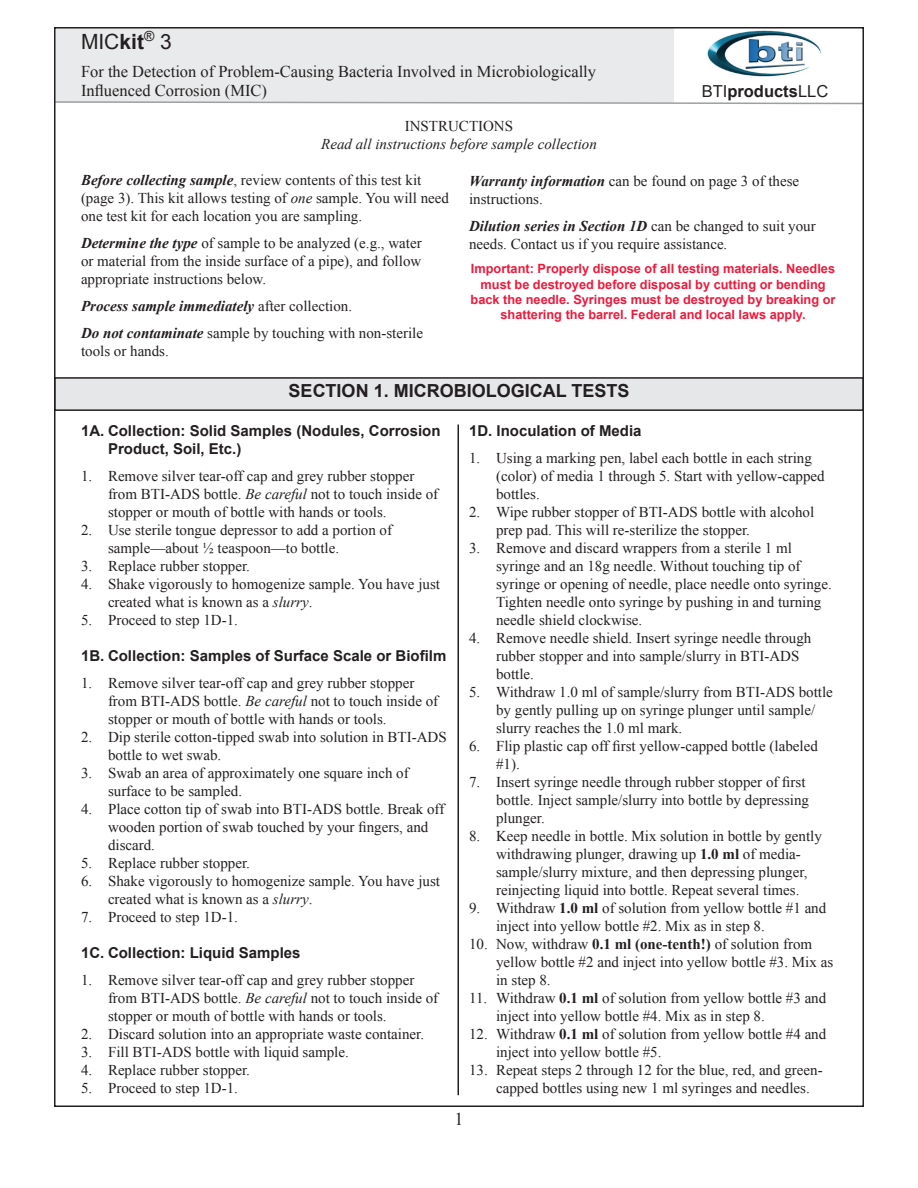
<style>
.page{position:relative;width:918px;height:1188px;background:#fff}
.page>*{position:absolute;margin:0;border:0;box-sizing:border-box;transform-origin:0 0}
.t1{font:21px "Arial";color:#231f20}
.t2{font:700 18px "Arial";color:#231f20}
.t3{font:18px "Times New Roman";color:#231f20}
.t4{font:16.5px/19.5px "Times New Roman";color:#231f20}
.t5{font:700 16.5px "Arial";color:#231f20}
.t6{font:15px/18px "Times New Roman";color:#231f20}
.t7{font:700 15px/18px "Arial";color:#231f20}
.t8{font:italic 15px "Times New Roman";color:#231f20}
.t9{font:700 12.75px/15.3px "Arial";color:#ed1a3d;text-align:center}
.s1{font-weight:700}
.s2{font-weight:400}
.s3{font-weight:700;font-style:italic}
.s4{font-style:italic}
</style>
<div class="page">
<div style="left:55px;top:28px;width:619px;height:75px;background:#e9eaeb"></div>
<img style="left:707px;top:30px;width:114px;height:47px">
<svg style="left:57px;top:101px;width:804px;height:4px"></svg>
<hr style="left:458px;top:425px;width:1px;height:670px;background:#231f20">
<div style="left:55px;top:378px;width:808px;height:32px;background:#e6e7e9"></div>
<div style="left:54px;top:377px;width:810px;height:34px;border:2px solid #231f20"></div>
<h1 class="t1" style="left:81px;top:28px;width:92px">MIC<span class="s1">kit</span><sup>®</sup> 3</h1>
<p class="t4" style="left:81px;top:61px;width:517px">For the Detection of Problem-Causing Bacteria Involved in Microbiologically<br>Influenced Corrosion (MIC)</p>
<p class="t6" style="left:405px;top:117px;width:110px">INSTRUCTIONS</p>
<p class="t8" style="left:321px;top:134px;width:277px">Read all instructions before sample collection</p>
<p class="t5" style="left:702px;top:80px;width:128px"><span class="s2">BTI</span>products<span class="s2">LLC</span></p>
<p class="t6" style="left:81px;top:171px;width:370px"><span class="s3">Before collecting sample</span>, review contents of this test kit (page 3). This kit allows testing of <span class="s4">one</span> sample. You will need one test kit for each location you are sampling.</p>
<p class="t6" style="left:81px;top:234px;width:342px;text-align:justify"><span class="s3">Determine the type</span> of sample to be analyzed (e.g., water or material from the inside surface of a pipe), and follow appropriate instructions below.</p>
<p class="t6" style="left:81px;top:292px;width:344px;line-height:27px"><span class="s3">Process sample immediately</span> after collection.<br><span class="s3">Do not contaminate</span> sample by touching with non-sterile</p>
<p class="t6" style="left:81px;top:342px;width:89px">tools or hands.</p>
<p class="t6" style="left:469px;top:172px;width:332px"><span class="s3">Warranty information</span> can be found on page 3 of these instructions.</p>
<p class="t6" style="left:469px;top:217px;width:348px"><span class="s3">Dilution series in Section 1D</span> can be changed to suit your needs. Contact us if you require assistance.</p>
<p class="t9" style="left:471px;top:262px;width:366px">Important: Properly dispose of all testing materials. Needles must be destroyed before disposal by cutting or bending back the needle. Syringes must be destroyed by breaking or shattering the barrel. Federal and local laws apply.</p>
<p class="t2" style="left:289px;top:379px;width:342px">SECTION 1. MICROBIOLOGICAL TESTS</p>
<p class="t7" style="left:108px;top:422px;width:334px;text-indent:-27px">1A. Collection: Solid Samples (Nodules, Corrosion<br>Product, Soil, Etc.)</p>
<p class="t6" style="left:108px;top:467px;width:332px;text-indent:-27px">1. Remove silver tear-off cap and grey rubber stopper from BTI-ADS bottle. <span class="s4">Be careful</span> not to touch inside of stopper or mouth of bottle with hands or tools.</p>
<p class="t6" style="left:108px;top:521px;width:286px;text-indent:-27px">2. Use sterile tongue depressor to add a portion of sample—about ½ teaspoon—to bottle.</p>
<p class="t6" style="left:81px;top:557px;width:171px">3. Replace rubber stopper.</p>
<p class="t6" style="left:108px;top:575px;width:334px;text-indent:-27px">4. Shake vigorously to homogenize sample. You have just created what is known as a <span class="s4">slurry</span>.</p>
<p class="t6" style="left:81px;top:611px;width:158px">5. Proceed to step 1D-1.</p>
<p class="t7" style="left:81px;top:647px;width:367px">1B. Collection: Samples of Surface Scale or Biofilm</p>
<p class="t6" style="left:108px;top:674px;width:332px;text-indent:-27px">1. Remove silver tear-off cap and grey rubber stopper from BTI-ADS bottle. <span class="s4">Be careful</span> not to touch inside of stopper or mouth of bottle with hands or tools.</p>
<p class="t6" style="left:108px;top:728px;width:340px;text-indent:-27px">2. Dip sterile cotton-tipped swab into solution in BTI-ADS bottle to wet swab.</p>
<p class="t6" style="left:108px;top:764px;width:302px;text-indent:-27px">3. Swab an area of approximately one square inch of surface to be sampled.</p>
<p class="t6" style="left:108px;top:800px;width:338px;text-indent:-27px">4. Place cotton tip of swab into BTI-ADS bottle. Break off wooden portion of swab touched by your fingers, and discard.</p>
<p class="t6" style="left:81px;top:854px;width:171px">5. Replace rubber stopper.</p>
<p class="t6" style="left:108px;top:872px;width:334px;text-indent:-27px">6. Shake vigorously to homogenize sample. You have just created what is known as a <span class="s4">slurry</span>.</p>
<p class="t6" style="left:81px;top:908px;width:158px">7. Proceed to step 1D-1.</p>
<p class="t7" style="left:81px;top:944px;width:221px">1C. Collection: Liquid Samples</p>
<p class="t6" style="left:108px;top:971px;width:332px;text-indent:-27px">1. Remove silver tear-off cap and grey rubber stopper from BTI-ADS bottle. <span class="s4">Be careful</span> not to touch inside of stopper or mouth of bottle with hands or tools.</p>
<p class="t6" style="left:81px;top:1025px;width:345px">2. Discard solution into an appropriate waste container.</p>
<p class="t6" style="left:81px;top:1043px;width:269px">3. Fill BTI-ADS bottle with liquid sample.</p>
<p class="t6" style="left:81px;top:1061px;width:171px">4. Replace rubber stopper.</p>
<p class="t6" style="left:81px;top:1079px;width:158px">5. Proceed to step 1D-1.</p>
<p class="t7" style="left:469px;top:422px;width:174px">1D. Inoculation of Media</p>
<p class="t6" style="left:496px;top:449px;width:330px;text-indent:-27px">1. Using a marking pen, label each bottle in each string (color) of media 1 through 5. Start with yellow-capped bottles.</p>
<p class="t6" style="left:496px;top:503px;width:320px;text-indent:-27px">2. Wipe rubber stopper of BTI-ADS bottle with alcohol prep pad. This will re-sterilize the stopper.</p>
<p class="t6" style="left:496px;top:539px;width:337px;text-indent:-27px">3. Remove and discard wrappers from a sterile 1 ml syringe and an 18g needle. Without touching tip of syringe or opening of needle, place needle onto syringe.<br>Tighten needle onto syringe by pushing in and turning needle shield clockwise.</p>
<p class="t6" style="left:496px;top:629px;width:317px;text-indent:-27px">4. Remove needle shield. Insert syringe needle through rubber stopper and into sample/slurry in BTI-ADS bottle.</p>
<p class="t6" style="left:496px;top:683px;width:338px;text-indent:-27px">5. Withdraw 1.0 ml of sample/slurry from BTI-ADS bottle by gently pulling up on syringe plunger until sample/ slurry reaches the 1.0 ml mark.</p>
<p class="t6" style="left:496px;top:737px;width:323px;text-indent:-27px">6. Flip plastic cap off first yellow-capped bottle (labeled #1).</p>
<p class="t6" style="left:496px;top:773px;width:314px;text-indent:-27px">7. Insert syringe needle through rubber stopper of first bottle. Inject sample/slurry into bottle by depressing plunger.</p>
<p class="t6" style="left:496px;top:827px;width:327px;text-indent:-27px">8. Keep needle in bottle. Mix solution in bottle by gently withdrawing plunger, drawing up <span class="s1">1.0 ml</span> of media&shy;sample/slurry mixture, and then depressing plunger, reinjecting liquid into bottle. Repeat several times.</p>
<p class="t6" style="left:496px;top:899px;width:332px;text-indent:-27px">9. Withdraw <span class="s1">1.0 ml</span> of solution from yellow bottle #1 and inject into yellow bottle #2. Mix as in step 8.</p>
<p class="t6" style="left:496px;top:935px;width:339px;text-indent:-27px">10. Now, withdraw <span class="s1">0.1 ml (one-tenth!)</span> of solution from yellow bottle #2 and inject into yellow bottle #3. Mix as in step 8.</p>
<p class="t6" style="left:496px;top:989px;width:332px;text-indent:-27px">11. Withdraw <span class="s1">0.1 ml</span> of solution from yellow bottle #3 and inject into yellow bottle #4. Mix as in step 8.</p>
<p class="t6" style="left:496px;top:1025px;width:332px;text-indent:-27px">12. Withdraw <span class="s1">0.1 ml</span> of solution from yellow bottle #4 and inject into yellow bottle #5.</p>
<p class="t6" style="left:496px;top:1061px;width:328px;text-indent:-27px">13. Repeat steps 2 through 12 for the blue, red, and green&shy;capped bottles using new 1 ml syringes and needles.</p>
<p class="t3" style="left:455px;top:1106px;width:10px">1</p>
</div>
